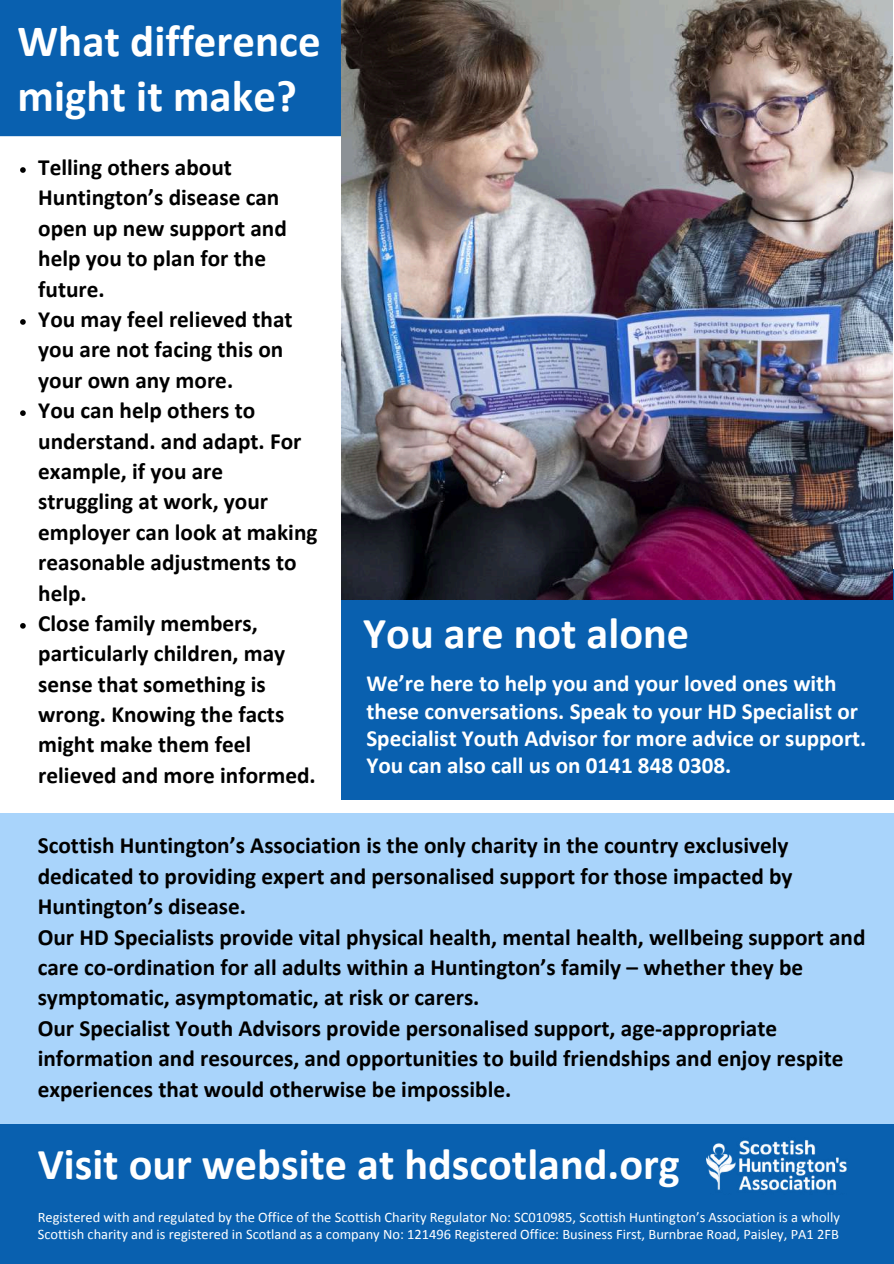
<style>
.page{position:relative;width:894px;height:1264px;background:#fff}
.page>*{position:absolute;margin:0;border:0;box-sizing:border-box;transform-origin:0 0}
.t1{font:700 44.85px/54.8px "Calibri";color:#fff}
.t2{font:700 44.25px "Calibri";color:#fff}
.t3{font:700 23.25px/30.3px "Calibri";color:#000}
.t4{font:700 23.1px/27px "Calibri";color:#fff}
.t5{font:14.4px/16.8px "Calibri";color:#fff}
</style>
<div class="page">
<div style="left:0;top:0;width:893px;height:1263px;background:#0960af"></div>
<div style="left:0;top:0;width:893px;height:839px;background:#fff"></div>
<div style="left:0;top:813px;width:893px;height:310px;background:#a9d4fb"></div>
<img style="left:706px;top:1140px;width:141px;height:51px">
<div style="left:0;top:0;width:341px;height:136px;background:#0960af"></div>
<div style="left:341px;top:569px;width:552px;height:230px;background:#0960af"></div>
<img style="left:341px;top:0;width:550px;height:599px">
<svg style="left:20px;top:167px;width:6px;height:6px"></svg>
<svg style="left:20px;top:319px;width:6px;height:6px"></svg>
<svg style="left:20px;top:410px;width:6px;height:6px"></svg>
<svg style="left:20px;top:623px;width:6px;height:5px"></svg>
<h1 class="t1" style="left:18px;top:17px;width:304px">What difference might it make?</h1>
<p class="t3" style="left:38px;top:154px;width:281px">Telling others about<br>Huntington’s disease can open up new support and help you to plan for the future.<br>You may feel relieved that you are not facing this on your own any more.<br>You can help others to understand. and adapt. For example, if you are struggling at work, your employer can look at making reasonable adjustments to help.<br>Close family members, particularly children, may sense that something is wrong. Knowing the facts might make them feel relieved and more informed.</p>
<h2 class="t2" style="left:363px;top:614px;width:327px">You are not alone</h2>
<p class="t4" style="left:366px;top:672px;width:501px">We’re here to help you and your loved ones with these conversations. Speak to your HD Specialist or Specialist Youth Advisor for more advice or support.<br>You can also call us on 0141 848 0308.</p>
<p class="t3" style="left:38px;top:832px;width:829px">Scottish Huntington’s Association is the only charity in the country exclusively dedicated to providing expert and personalised support for those impacted by Huntington’s disease.<br>Our HD Specialists provide vital physical health, mental health, wellbeing support and care co-ordination for all adults within a Huntington’s family – whether they be symptomatic, asymptomatic, at risk or carers.<br>Our Specialist Youth Advisors provide personalised support, age-appropriate information and resources, and opportunities to build friendships and enjoy respite experiences that would otherwise be impossible.</p>
<h2 class="t2" style="left:38px;top:1146px;width:643px">Visit our website at hdscotland.org</h2>
<p class="t5" style="left:38px;top:1210px;width:803px">Registered with and regulated by the Office of the Scottish Charity Regulator No: SC010985, Scottish Huntington’s Association is a wholly<br>Scottish charity and is registered in Scotland as a company No: 121496 Registered Office: Business First, Burnbrae Road, Paisley, PA1 2FB</p>
</div>
